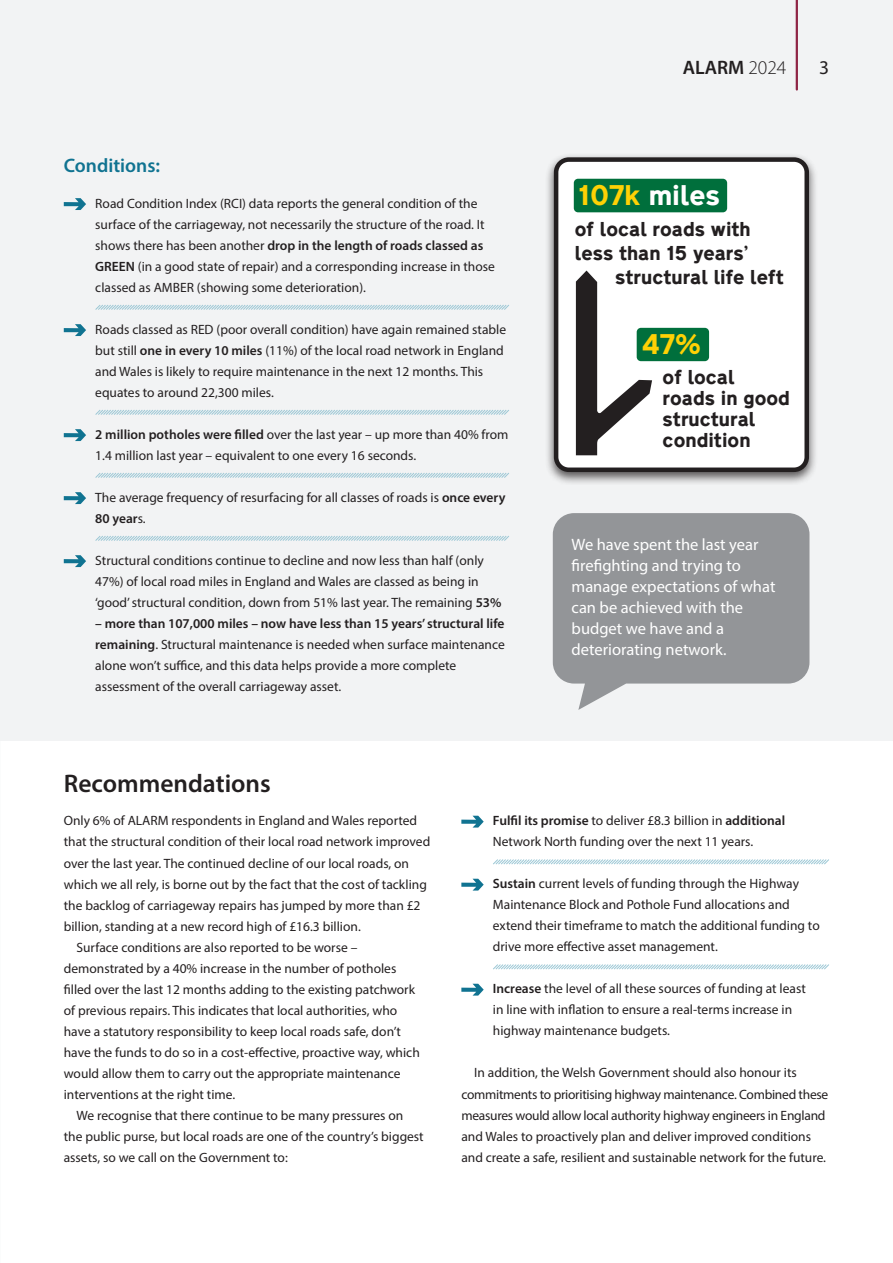
<style>
.page{position:relative;width:893px;height:1263px;background:#fff}
.page>*{position:absolute;margin:0;border:0;box-sizing:border-box;transform-origin:0 0}
.t1{font:600 25.5px "Myriad Pro";color:#231f20}
.t2{font:800 25.5px "Transport New";color:#fff}
.t3{font:800 25.5px "Transport New";color:#fed105}
.t4{font:600 19.5px "Myriad Pro";color:#107391}
.t5{font:600 19.5px "Myriad Pro";color:#231f20}
.t6{font:19.5px "Myriad Pro";color:#231f20}
.t7{font:800 18px/21px "Transport New";color:#231f20}
.t8{font:16.5px/21px "Myriad Pro";color:#fff}
.t9{font:13.5px/21px "Myriad Pro";color:#231f20}
.s1{font-weight:600}
.s2{font-weight:300}
.s3{color:#fed105}
</style>
<div class="page">
<div style="left:0;top:0;width:893px;height:741px;background:#f2f3f4"></div>
<hr style="left:796px;top:0;width:2px;height:89px;background:#8f2445">
<svg style="left:553px;top:513px;width:256px;height:197px;background:#9fa1a4"></svg>
<div style="left:545px;top:153px;width:273px;height:332px;background:#231f20;opacity:.75"></div>
<div style="left:556px;top:160px;width:251px;height:310px;background:#fff;border-radius:13px"></div>
<div style="left:554px;top:157px;width:255px;height:315px;border:4px solid #231f20;border-radius:13px"></div>
<svg style="left:95px;top:304px;width:414px;height:6px"></svg>
<svg style="left:95px;top:410px;width:414px;height:5px"></svg>
<svg style="left:95px;top:473px;width:414px;height:5px"></svg>
<svg style="left:95px;top:536px;width:414px;height:5px"></svg>
<svg style="left:64px;top:198px;width:22px;height:12px"></svg>
<svg style="left:64px;top:324px;width:22px;height:12px"></svg>
<svg style="left:64px;top:429px;width:22px;height:12px"></svg>
<svg style="left:64px;top:492px;width:22px;height:12px"></svg>
<svg style="left:64px;top:555px;width:22px;height:12px"></svg>
<svg style="left:493px;top:859px;width:336px;height:6px"></svg>
<svg style="left:493px;top:964px;width:336px;height:6px"></svg>
<svg style="left:461px;top:816px;width:23px;height:11px"></svg>
<svg style="left:461px;top:879px;width:23px;height:11px"></svg>
<svg style="left:461px;top:984px;width:23px;height:11px"></svg>
<svg style="left:576px;top:271px;width:76px;height:184px"></svg>
<div style="left:637px;top:328px;width:72px;height:33px;background:#006f3c;border-radius:4px"></div>
<div style="left:574px;top:179px;width:153px;height:33px;background:#006f3c;border-radius:4px"></div>
<h2 class="t4" style="left:64px;top:153px;width:98px">Conditions:</h2>
<p class="t9" style="left:95px;top:193px;width:401px">Road Condition Index (RCI) data reports the general condition of the surface of the carriageway, not necessarily the structure of the road. It shows there has been another <span class="s1">drop in the length of roads classed as GREEN</span> (in a good state of repair) and a corresponding increase in those classed as AMBER (showing some deterioration).</p>
<p class="t9" style="left:95px;top:319px;width:412px">Roads classed as RED (poor overall condition) have again remained stable but still <span class="s1">one in every 10 miles</span> (11%) of the local road network in England and Wales is likely to require maintenance in the next 12 months. This equates to around 22,300 miles.</p>
<p class="t9" style="left:95px;top:424px;width:415px"><span class="s1">2 million potholes were filled</span> over the last year – up more than 40% from<br>1.4 million last year – equivalent to one every 16 seconds.</p>
<p class="t9" style="left:95px;top:487px;width:412px">The average frequency of resurfacing for all classes of roads is <span class="s1">once every<br>80 year</span>s.</p>
<p class="t9" style="left:95px;top:550px;width:408px">Structural conditions continue to decline and now less than half (only<br>47%) of local road miles in England and Wales are classed as being in ‘good’ structural condition, down from 51% last year. The remaining <span class="s1">53%</span></p>
<p class="t9" style="left:95px;top:613px;width:411px"><span class="s1">– more than 107,000 miles – now have less than 15 years’ structural life remaining</span>. Structural maintenance is needed when surface maintenance alone won’t suffice, and this data helps provide a more complete assessment of the overall carriageway asset.</p>
<h1 class="t1" style="left:64px;top:767px;width:209px">Recommendations</h1>
<h2 class="t5" style="left:683px;top:55px;width:105px">ALARM <span class="s2">2024</span></h2>
<h2 class="t6" style="left:819px;top:55px;width:12px">3</h2>
<h1 class="t2" style="left:578px;top:175px;width:143px"><span class="s3">107k</span> miles</h1>
<h3 class="t7" style="left:575px;top:218px;width:177px">of local roads with</h3>
<h3 class="t7" style="left:575px;top:242px;width:175px">less than 15 years’</h3>
<h3 class="t7" style="left:615px;top:266px;width:170px">structural life left</h3>
<h1 class="t3" style="left:642px;top:324px;width:60px">47%</h1>
<h3 class="t7" style="left:663px;top:365px;width:129px">of local roads in good structural condition</h3>
<p class="t8" style="left:572px;top:534px;width:205px">We have spent the last year firefighting and trying to manage expectations of what can be achieved with the budget we have and a deteriorating network.</p>
<p class="t9" style="left:64px;top:810px;width:355px">Only 6% of ALARM respondents in England and Wales reported</p>
<p class="t9" style="left:64px;top:831px;width:368px">that the structural condition of their local road network improved</p>
<p class="t9" style="left:64px;top:852px;width:347px">over the last year. The continued decline of our local roads, on</p>
<p class="t9" style="left:64px;top:873px;width:365px">which we all rely, is borne out by the fact that the cost of tackling</p>
<p class="t9" style="left:64px;top:894px;width:358px">the backlog of carriageway repairs has jumped by more than £2</p>
<p class="t9" style="left:64px;top:915px;width:298px">billion, standing at a new record high of £16.3 billion.</p>
<p class="t9" style="left:77px;top:936px;width:282px">Surface conditions are also reported to be worse –</p>
<p class="t9" style="left:64px;top:957px;width:334px">demonstrated by a 40% increase in the number of potholes</p>
<p class="t9" style="left:64px;top:978px;width:353px">filled over the last 12 months adding to the existing patchwork</p>
<p class="t9" style="left:64px;top:999px;width:335px">of previous repairs. This indicates that local authorities, who</p>
<p class="t9" style="left:64px;top:1020px;width:339px">have a statutory responsibility to keep local roads safe, don’t</p>
<p class="t9" style="left:64px;top:1041px;width:358px">have the funds to do so in a cost-effective, proactive way, which</p>
<p class="t9" style="left:64px;top:1062px;width:338px">would allow them to carry out the appropriate maintenance</p>
<p class="t9" style="left:64px;top:1083px;width:173px">interventions at the right time.</p>
<p class="t9" style="left:77px;top:1104px;width:328px">We recognise that there continue to be many pressures on</p>
<p class="t9" style="left:64px;top:1125px;width:361px">the public purse, but local roads are one of the country’s biggest</p>
<p class="t9" style="left:64px;top:1146px;width:226px">assets, so we call on the Government to:</p>
<p class="t9" style="left:493px;top:810px;width:294px"><span class="s1">Fulfil its promise</span> to deliver £8.3 billion in <span class="s1">additional<br></span>Network North funding over the next 11 years.</p>
<p class="t9" style="left:493px;top:873px;width:328px"><span class="s1">Sustain</span> current levels of funding through the Highway Maintenance Block and Pothole Fund allocations and extend their timeframe to match the additional funding to drive more effective asset management.</p>
<p class="t9" style="left:493px;top:978px;width:314px"><span class="s1">Increase</span> the level of all these sources of funding at least in line with inflation to ensure a real-terms increase in highway maintenance budgets.</p>
<p class="t9" style="left:461px;top:1062px;width:368px;text-indent:13px">In addition, the Welsh Government should also honour its commitments to prioritising highway maintenance. Combined these measures would allow local authority highway engineers in England and Wales to proactively plan and deliver improved conditions and create a safe, resilient and sustainable network for the future.</p>
</div>
